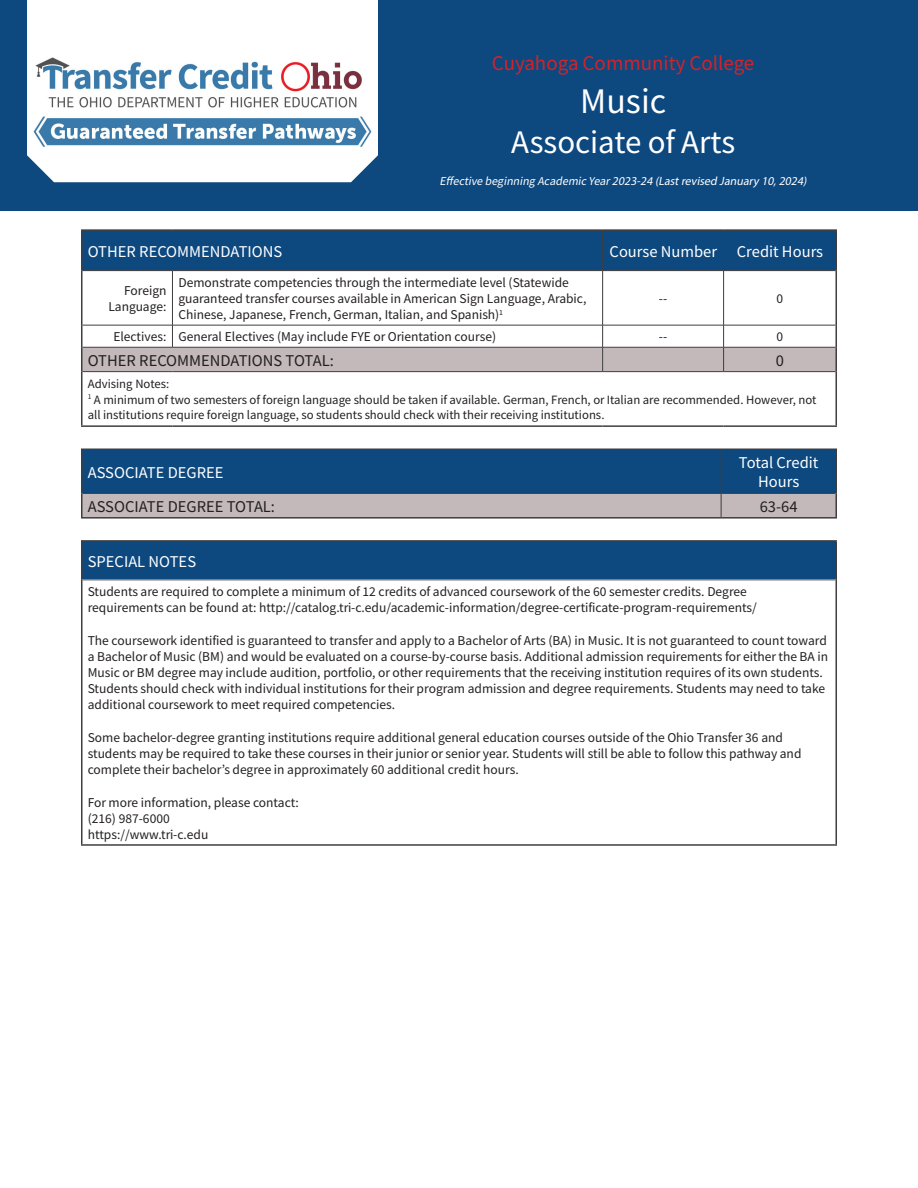
<style>
.page{position:relative;width:918px;height:1188px;background:#fff}
.page>*{position:absolute;margin:0;border:0;box-sizing:border-box;transform-origin:0 0}
.t1{font:36px "Source Sans Variable";color:#fff}
.t2{font:33px "Source Sans Variable";color:#fff}
.t3{font:21px "Source Sans Variable";color:#d1232a}
.t4{font:16.5px/19.8px "Source Sans Variable";color:#fff;text-align:center}
.t5{font:16.5px "Source Sans Variable";color:#231f20}
.t6{font:13.5px/16.2px "Source Sans Variable";color:#231f20}
.t7{font:12.75px/15.3px "Source Sans Variable";color:#231f20}
.t8{font:italic 12px "Myriad Pro";color:#fff}
.s1{font-family:"Source Sans Variable"}
</style>
<div class="page">
<div style="left:0;top:0;width:918px;height:210px;background:#0d487f"></div>
<div style="left:27px;top:0;width:351px;height:182px;background:#fff"></div>
<div style="left:82px;top:231px;width:754px;height:40px;background:#0d487f"></div>
<hr style="left:81px;top:229px;width:91px;height:2px;background:#3e3e3f">
<hr style="left:81px;top:231px;width:1px;height:40px;background:#3e3e3f">
<hr style="left:172px;top:229px;width:431px;height:2px;background:#3e3e3f">
<hr style="left:603px;top:229px;width:121px;height:2px;background:#3e3e3f">
<hr style="left:724px;top:229px;width:113px;height:2px;background:#3e3e3f">
<hr style="left:836px;top:231px;width:1px;height:40px;background:#3e3e3f">
<hr style="left:81px;top:271px;width:1px;height:54px;background:#3e3e3f">
<hr style="left:836px;top:271px;width:1px;height:54px;background:#3e3e3f">
<hr style="left:602px;top:231px;width:1px;height:39px;background:#3e3e3f">
<hr style="left:723px;top:231px;width:1px;height:39px;background:#3e3e3f">
<hr style="left:82px;top:270px;width:90px;height:1px;background:#3e3e3f">
<hr style="left:172px;top:270px;width:431px;height:1px;background:#3e3e3f">
<hr style="left:172px;top:271px;width:1px;height:54px;background:#3e3e3f">
<hr style="left:603px;top:270px;width:121px;height:1px;background:#3e3e3f">
<hr style="left:602px;top:271px;width:1px;height:54px;background:#3e3e3f">
<hr style="left:724px;top:270px;width:111px;height:1px;background:#3e3e3f">
<hr style="left:723px;top:271px;width:1px;height:54px;background:#3e3e3f">
<hr style="left:81px;top:372px;width:1px;height:53px;background:#3e3e3f">
<svg style="left:81px;top:325px;width:756px;height:47px"></svg>
<hr style="left:836px;top:372px;width:1px;height:53px;background:#3e3e3f">
<hr style="left:82px;top:371px;width:90px;height:1px;background:#3e3e3f">
<hr style="left:172px;top:371px;width:431px;height:1px;background:#3e3e3f">
<hr style="left:81px;top:425px;width:91px;height:2px;background:#3e3e3f">
<hr style="left:172px;top:425px;width:431px;height:2px;background:#3e3e3f">
<hr style="left:603px;top:425px;width:121px;height:2px;background:#3e3e3f">
<hr style="left:724px;top:425px;width:113px;height:2px;background:#3e3e3f">
<hr style="left:603px;top:371px;width:121px;height:1px;background:#3e3e3f">
<hr style="left:724px;top:371px;width:111px;height:1px;background:#3e3e3f">
<svg style="left:81px;top:449px;width:756px;height:68px;background:#4b6d90"></svg>
<hr style="left:81px;top:517px;width:640px;height:2px;background:#3e3e3f">
<hr style="left:721px;top:517px;width:116px;height:2px;background:#3e3e3f">
<div style="left:82px;top:541px;width:754px;height:39px;background:#0d487f"></div>
<hr style="left:81px;top:540px;width:756px;height:2px;background:#3e3e3f">
<hr style="left:81px;top:542px;width:1px;height:38px;background:#3e3e3f">
<hr style="left:836px;top:542px;width:1px;height:38px;background:#3e3e3f">
<hr style="left:81px;top:580px;width:1px;height:264px;background:#3e3e3f">
<hr style="left:836px;top:580px;width:1px;height:264px;background:#3e3e3f">
<hr style="left:81px;top:844px;width:756px;height:2px;background:#3e3e3f">
<hr style="left:82px;top:580px;width:754px;height:1px;background:#3e3e3f">
<img style="left:28px;top:54px;width:349px;height:97px">
<p class="t3" style="left:492px;top:50px;width:264px">Cuyahoga Community College</p>
<p class="t1" style="left:580px;top:79px;width:88px">Music</p>
<p class="t2" style="left:511px;top:122px;width:226px">Associate of Arts</p>
<p class="t8" style="left:440px;top:174px;width:371px"><span class="s1">Effective beginning Academic Year</span>2023-24 (Lastrevised January 10,2024)</p>
<p class="t4" style="left:88px;top:241px;width:196px">OTHER RECOMMENDATIONS</p>
<p class="t4" style="left:610px;top:241px;width:109px">Course Number</p>
<p class="t4" style="left:737px;top:241px;width:88px">Credit Hours</p>
<p class="t6" style="left:108px;top:282px;width:60px;text-align:right">Foreign<br>Language:</p>
<p class="t6" style="left:178px;top:274px;width:409px">Demonstrate competencies through the intermediate level (Statewide guaranteed transfer courses available in American Sign Language, Arabic,<br>Chinese, Japanese, French, German, Italian, and Spanish)<sup>1</sup></p>
<p class="t6" style="left:659px;top:290px;width:10px">--</p>
<p class="t6" style="left:777px;top:290px;width:8px">0</p>
<p class="t6" style="left:113px;top:329px;width:55px">Electives:</p>
<p class="t6" style="left:178px;top:329px;width:319px">General Electives (May include FYE or Orientation course)</p>
<p class="t6" style="left:659px;top:329px;width:10px">--</p>
<p class="t6" style="left:777px;top:329px;width:8px">0</p>
<p class="t5" style="left:88px;top:350px;width:248px">OTHER RECOMMENDATIONS TOTAL:</p>
<p class="t5" style="left:776px;top:350px;width:10px">0</p>
<p class="t7" style="left:88px;top:377px;width:83px">Advising Notes:</p>
<p class="t7" style="left:88px;top:392px;width:730px"><sup>1</sup> A minimum of two semesters of foreign language should be taken if available. German, French, or Italian are recommended. However, not all institutions require foreign language, so students should check with their receiving institutions.</p>
<p class="t4" style="left:88px;top:462px;width:137px">ASSOCIATE DEGREE</p>
<p class="t4" style="left:739px;top:452px;width:81px">Total Credit<br>Hours</p>
<p class="t5" style="left:88px;top:496px;width:189px">ASSOCIATE DEGREE TOTAL:</p>
<p class="t5" style="left:760px;top:496px;width:39px">63-64</p>
<p class="t4" style="left:88px;top:551px;width:110px">SPECIAL NOTES</p>
<p class="t6" style="left:88px;top:584px;width:661px">Students are required to complete a minimum of 12 credits of advanced coursework of the 60 semester credits. Degree</p>
<p class="t6" style="left:88px;top:600px;width:671px">requirements can be found at: http://catalog.tri-c.edu/academic-information/degree-certificate-program-requirements/</p>
<p class="t6" style="left:88px;top:632px;width:742px">The coursework identified is guaranteed to transfer and apply to a Bachelor of Arts (BA) in Music. It is not guaranteed to count toward a Bachelor of Music (BM) and would be evaluated on a course-by-course basis. Additional admission requirements for either the BA in Music or BM degree may include audition, portfolio, or other requirements that the receiving institution requires of its own students.<br>Students should check with individual institutions for their program admission and degree requirements. Students may need to take additional coursework to meet required competencies.</p>
<p class="t6" style="left:88px;top:729px;width:715px">Some bachelor-degree granting institutions require additional general education courses outside of the Ohio Transfer 36 and students may be required to take these courses in their junior or senior year. Students will still be able to follow this pathway and complete their bachelor’s degree in approximately 60 additional credit hours.</p>
<p class="t6" style="left:88px;top:794px;width:213px">For more information, please contact:</p>
<p class="t6" style="left:88px;top:810px;width:84px">(216) 987-6000</p>
<p class="t6" style="left:88px;top:827px;width:122px">https://www.tri-c.edu</p>
</div>
